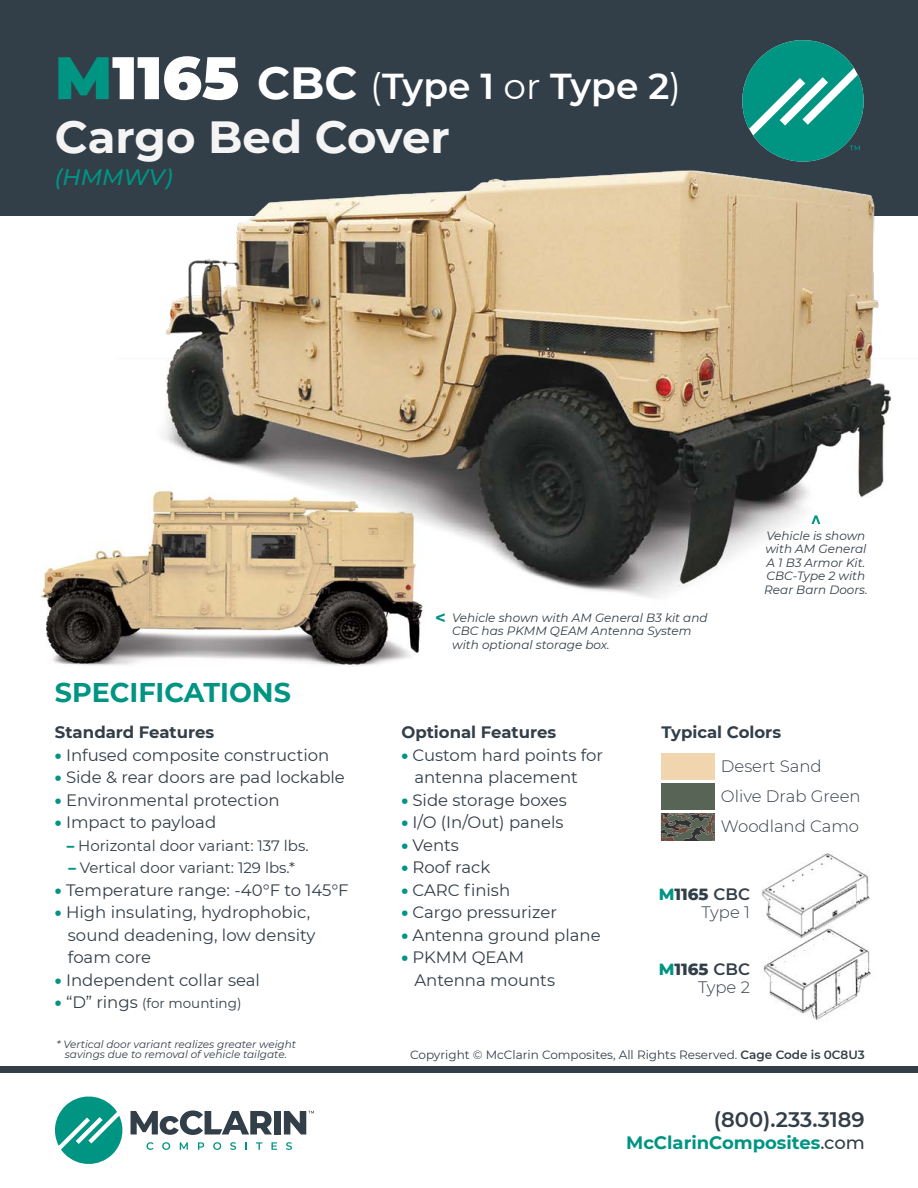
<style>
.page{position:relative;width:918px;height:1188px;background:#fff}
.page>*{position:absolute;margin:0;border:0;box-sizing:border-box;transform-origin:0 0}
.t1{font:700 45px "Montserrat";color:#f5f4f4}
.t2{font:600 36px "Montserrat";color:#fff}
.t3{font:700 27px "Montserrat";color:#009483}
.t4{font:italic 500 22.5px "Montserrat";color:#009483}
.t5{font:600 21px "Montserrat";color:#323e48}
.t6{font:700 18px "Montserrat";color:#009483}
.t7{font:16.5px/22.5px "Montserrat";color:#323e48}
.t8{font:300 16.5px/30px "Montserrat";color:#323e48;text-align:right}
.t9{font:700 16.5px "Montserrat";color:#323e48}
.t10{font:15px "Montserrat";color:#323e48}
.t11{font:13.5px "Montserrat";color:#323e48}
.t12{font:italic 12px/13.5px "Montserrat";color:#323e48}
.t13{font:12px "Montserrat";color:#323e48}
.t14{font:italic 10.5px/10.5px "Montserrat";color:#323e48;text-align:center}
.s1{font-weight:900;font-size:60px;color:#009483}
.s2{font-weight:900;font-size:60px}
.s3{font-weight:700;font-size:45px}
.s4{font-weight:400}
.s5{font-weight:700;font-style:normal;font-size:18px;color:#009483}
.s6{font-weight:900;color:#009483}
.s7{font-weight:900;font-size:16.5px;color:#009483}
.s8{font-size:16.5px}
.s9{font-weight:800;color:#009483}
.s10{font-weight:800}
.s11{font-weight:600}
.s12{font-weight:500;color:#323e48}
</style>
<div class="page">
<div style="left:0;top:0;width:918px;height:216px;background:#323e48"></div>
<div style="left:661px;top:753px;width:54px;height:27px;background:#f0d5ae"></div>
<div style="left:661px;top:783px;width:54px;height:27px;background:#586455"></div>
<svg style="left:661px;top:813px;width:54px;height:27px"></svg>
<div style="left:0;top:1066px;width:918px;height:7px;background:#323e48"></div>
<svg style="left:131px;top:1110px;width:141px;height:25px"></svg>
<div style="left:274px;top:1111px;width:6px;height:24px;background:#323e48"></div>
<svg style="left:147px;top:1142px;width:6px;height:8px"></svg>
<svg style="left:162px;top:1142px;width:8px;height:8px"></svg>
<svg style="left:180px;top:1142px;width:8px;height:8px"></svg>
<svg style="left:198px;top:1142px;width:6px;height:8px"></svg>
<svg style="left:213px;top:1142px;width:8px;height:8px"></svg>
<svg style="left:230px;top:1142px;width:6px;height:8px"></svg>
<svg style="left:256px;top:1142px;width:6px;height:8px"></svg>
<svg style="left:271px;top:1142px;width:6px;height:8px"></svg>
<svg style="left:286px;top:1142px;width:6px;height:8px"></svg>
<svg style="left:284px;top:1111px;width:30px;height:24px"></svg>
<svg style="left:55px;top:1096px;width:68px;height:68px"></svg>
<svg style="left:742px;top:40px;width:122px;height:110px"></svg>
<img style="left:163px;top:150px;width:729px;height:448px">
<svg style="left:812px;top:515px;width:8px;height:9px"></svg>
<img style="left:762px;top:938px;width:109px;height:82px">
<img style="left:761px;top:853px;width:109px;height:85px">
<img style="left:40px;top:481px;width:391px;height:186px">
<h2 class="t2" style="left:55px;top:61px;width:628px"><span class="s1">M</span><span class="s2">1165</span> <span class="s3">CBC</span> <span class="s4">(</span>Type 1 <span class="s4">or</span> Type 2<span class="s4">)</span></h2>
<h1 class="t1" style="left:55px;top:105px;width:396px">Cargo Bed Cover</h1>
<h3 class="t4" style="left:55px;top:161px;width:119px">(HMMWV)</h3>
<h3 class="t3" style="left:55px;top:673px;width:238px">SPECIFICATIONS</h3>
<p class="t12" style="left:452px;top:610px;width:257px;text-indent:-17px"><span class="s5">&lt;</span> Vehicle shown with AM General B3 kit and<br>CBC has PKMM QEAM Antenna System with optional storage box.</p>
<p class="t12" style="left:764px;top:528px;width:105px">Vehicle is shown with AM General<br>A 1 B3 Armor Kit.<br>CBC-Type 2 with<br>Rear Barn Doors.</p>
<p class="t9" style="left:55px;top:720px;width:161px">Standard Features</p>
<p class="t7" style="left:55px;top:743px;width:276px"><span class="s6">•</span> Infused composite construction</p>
<p class="t7" style="left:55px;top:766px;width:291px"><span class="s6">•</span> Side &amp; rear doors are pad lockable</p>
<p class="t7" style="left:55px;top:788px;width:226px"><span class="s6">•</span> Environmental protection</p>
<p class="t7" style="left:55px;top:811px;width:163px"><span class="s6">•</span> Impact to payload</p>
<p class="t10" style="left:67px;top:835px;width:243px"><span class="s6">–</span> Horizontal door variant: 137 lbs.</p>
<p class="t10" style="left:68px;top:858px;width:228px"><span class="s6">–</span> Vertical door variant: 129 lbs.*</p>
<p class="t7" style="left:55px;top:878px;width:295px"><span class="s6">•</span> Temperature range: -40°F to 145°F</p>
<p class="t7" style="left:68px;top:901px;width:249px;text-indent:-13px"><span class="s6">•</span> High insulating, hydrophobic, sound deadening, low density foam core</p>
<p class="t7" style="left:55px;top:968px;width:207px"><span class="s6">•</span> Independent collar seal</p>
<p class="t11" style="left:55px;top:994px;width:188px"><span class="s7">•</span> <span class="s8">“D” rings</span> (for mounting)</p>
<p class="t14" style="left:57px;top:1039px;width:241px">* Vertical door variant realizes greater weight savings due to removal of vehicle tailgate.</p>
<p class="t9" style="left:401px;top:720px;width:156px">Optional Features</p>
<p class="t7" style="left:414px;top:743px;width:190px;text-indent:-13px"><span class="s6">•</span> Custom hard points for antenna placement</p>
<p class="t7" style="left:401px;top:788px;width:167px"><span class="s6">•</span> Side storage boxes</p>
<p class="t7" style="left:401px;top:811px;width:164px"><span class="s6">•</span> I/O (In/Out) panels</p>
<p class="t7" style="left:401px;top:833px;width:59px"><span class="s6">•</span> Vents</p>
<p class="t7" style="left:401px;top:856px;width:90px"><span class="s6">•</span> Roof rack</p>
<p class="t7" style="left:401px;top:878px;width:110px"><span class="s6">•</span> CARC finish</p>
<p class="t7" style="left:401px;top:901px;width:157px"><span class="s6">•</span> Cargo pressurizer</p>
<p class="t7" style="left:401px;top:923px;width:201px"><span class="s6">•</span> Antenna ground plane</p>
<p class="t7" style="left:414px;top:946px;width:142px;text-indent:-13px"><span class="s6">•</span> PKMM QEAM<br>Antenna mounts</p>
<p class="t9" style="left:661px;top:720px;width:121px">Typical Colors</p>
<p class="t8" style="left:721px;top:751px;width:141px;text-align:left">Desert Sand<br>Olive Drab Green<br>Woodland Camo</p>
<p class="t8" style="left:659px;top:885px;width:93px;line-height:18px"><span class="s9">M</span><span class="s10">1165</span> <span class="s11">CBC<br></span>Type 1</p>
<p class="t8" style="left:659px;top:960px;width:93px;line-height:18px"><span class="s9">M</span><span class="s10">1165</span> <span class="s11">CBC<br></span>Type 2</p>
<p class="t13" style="left:410px;top:1047px;width:456px">Copyright © McClarin Composites, All Rights Reserved. <span class="s11">Cage Code is 0C8U3</span></p>
<p class="t5" style="left:714px;top:1105px;width:152px">(800).233.3189</p>
<p class="t6" style="left:626px;top:1129px;width:240px">McClarinComposites<span class="s12">.com</span></p>
</div>
